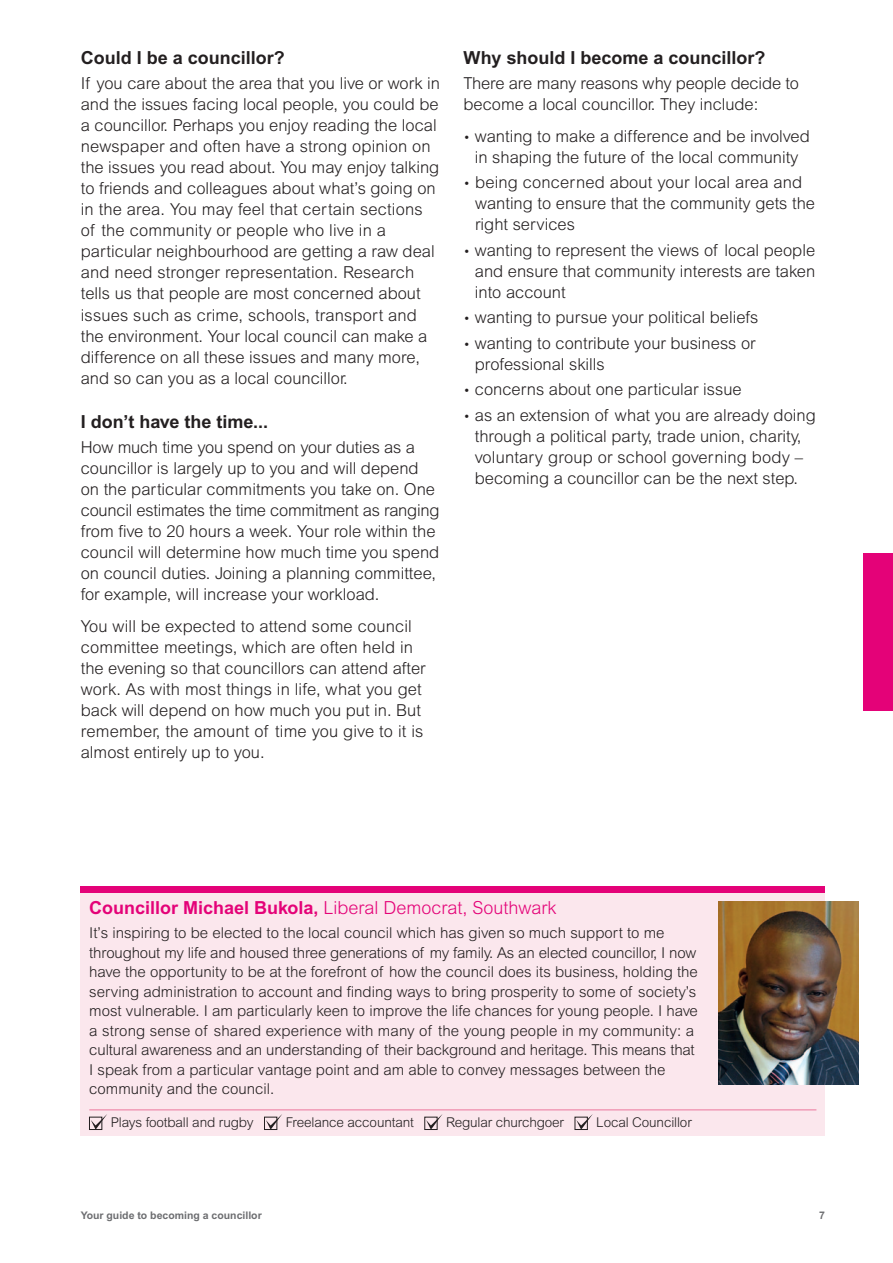
<style>
.page{position:relative;width:893px;height:1263px;background:#fff}
.page>*{position:absolute;margin:0;border:0;box-sizing:border-box;transform-origin:0 0}
.t1{font:700 18px "Arial";color:#231f20}
.t2{font:300 18px "Arial";color:#e40278}
.t3{font:300 16.5px/21px "Arial";color:#231f20}
.t4{font:300 15px/19.5px "Arial";color:#231f20}
.t5{font:300 13.5px "Arial";letter-spacing:-.01em;color:#231f20}
.t6{font:700 10.5px "Arial";color:#6c6d70}
.s1{font-size:13.5px}
.s2{font-weight:700}
</style>
<div class="page">
<div style="left:81px;top:893px;width:744px;height:243px;background:#fbe7ed"></div>
<div style="left:863px;top:553px;width:30px;height:157px;background:#e40278"></div>
<hr style="left:89px;top:1109px;width:727px;height:1px;background:#ed83a5">
<div style="left:89px;top:1117px;width:13px;height:13px;border:1px solid #231f20"></div>
<svg style="left:91px;top:1114px;width:16px;height:16px"></svg>
<div style="left:264px;top:1117px;width:13px;height:13px;border:1px solid #231f20"></div>
<svg style="left:266px;top:1114px;width:16px;height:16px"></svg>
<div style="left:425px;top:1117px;width:12px;height:13px;border:1px solid #231f20"></div>
<svg style="left:426px;top:1114px;width:17px;height:16px"></svg>
<div style="left:575px;top:1117px;width:13px;height:13px;border:1px solid #231f20"></div>
<svg style="left:576px;top:1114px;width:17px;height:16px"></svg>
<div style="left:81px;top:887px;width:744px;height:6px;background:#e40278"></div>
<img style="left:719px;top:901px;width:140px;height:183px">
<p class="t1" style="left:81px;top:47px;width:206px">Could I be a councillor?</p>
<p class="t3" style="left:81px;top:73px;width:361px">If you care about the area that you live or work in and the issues facing local people, you could be a councillor. Perhaps you enjoy reading the local newspaper and often have a strong opinion on the issues you read about. You may enjoy talking to friends and colleagues about what’s going on in the area. You may feel that certain sections of the community or people who live in a particular neighbourhood are getting a raw deal and need stronger representation. Research tells us that people are most concerned about issues such as crime, schools, transport and the environment. Your local council can make a difference on all these issues and many more, and so can you as a local councillor.</p>
<h4 class="t1" style="left:81px;top:411px;width:189px">I don’t have the time...</h4>
<p class="t3" style="left:81px;top:437px;width:360px">How much time you spend on your duties as a councillor is largely up to you and will depend on the particular commitments you take on. One council estimates the time commitment as ranging from five to 20 hours a week. Your role within the council will determine how much time you spend on council duties. Joining a planning committee, for example, will increase your workload.</p>
<p class="t3" style="left:81px;top:615px;width:346px">You will be expected to attend some council committee meetings, which are often held in the evening so that councillors can attend after work. As with most things in life, what you get back will depend on how much you put in. But remember, the amount of time you give to it is almost entirely up to you.</p>
<p class="t1" style="left:463px;top:47px;width:304px">Why should I become a councillor?</p>
<p class="t3" style="left:463px;top:73px;width:337px">There are many reasons why people decide to become a local councillor. They include:</p>
<p class="t3" style="left:463px;top:126px;width:348px;text-align:center"><span class="s1">•</span> wanting to make a difference and be involved in shaping the future of the local community</p>
<p class="t3" style="left:475px;top:172px;width:341px;text-indent:-12px"><span class="s1">•</span> being concerned about your local area and wanting to ensure that the community gets the right services</p>
<p class="t3" style="left:475px;top:240px;width:342px;text-align:justify;text-indent:-11px"><span class="s1">•</span> wanting to represent the views of local people and ensure that community interests are taken into account</p>
<p class="t3" style="left:463px;top:307px;width:296px"><span class="s1">•</span> wanting to pursue your political beliefs</p>
<p class="t3" style="left:475px;top:333px;width:282px;text-indent:-11px"><span class="s1">•</span> wanting to contribute your business or professional skills</p>
<p class="t3" style="left:463px;top:379px;width:280px"><span class="s1">•</span> concerns about one particular issue</p>
<p class="t3" style="left:463px;top:405px;width:354px;text-align:center"><span class="s1">•</span> as an extension of what you are already doing through a political party, trade union, charity, voluntary group or school governing body –</p>
<p class="t3" style="left:475px;top:468px;width:325px">becoming a councillor can be the next step.</p>
<p class="t2" style="left:89px;top:898px;width:469px"><span class="s2">Councillor Michael Bukola,</span> Liberal Democrat, Southwark</p>
<p class="t4" style="left:89px;top:923px;width:610px">It’s inspiring to be elected to the local council which has given so much support to me throughout my life and housed three generations of my family. As an elected councillor, I now have the opportunity to be at the forefront of how the council does its business, holding the serving administration to account and finding ways to bring prosperity to some of society’s most vulnerable. I am particularly keen to improve the life chances for young people. I have a strong sense of shared experience with many of the young people in my community: a cultural awareness and an understanding of their background and heritage. This means that I speak from a particular vantage point and am able to convey messages between the community and the council.</p>
<p class="t5" style="left:111px;top:1115px;width:144px">Plays football and rugby</p>
<p class="t5" style="left:286px;top:1115px;width:130px">Freelance accountant</p>
<p class="t5" style="left:446px;top:1115px;width:119px">Regular churchgoer</p>
<p class="t5" style="left:596px;top:1115px;width:97px">Local Councillor</p>
<p class="t6" style="left:81px;top:1209px;width:182px">Your guide to becoming a councillor</p>
<p class="t6" style="left:819px;top:1209px;width:7px">7</p>
</div>
